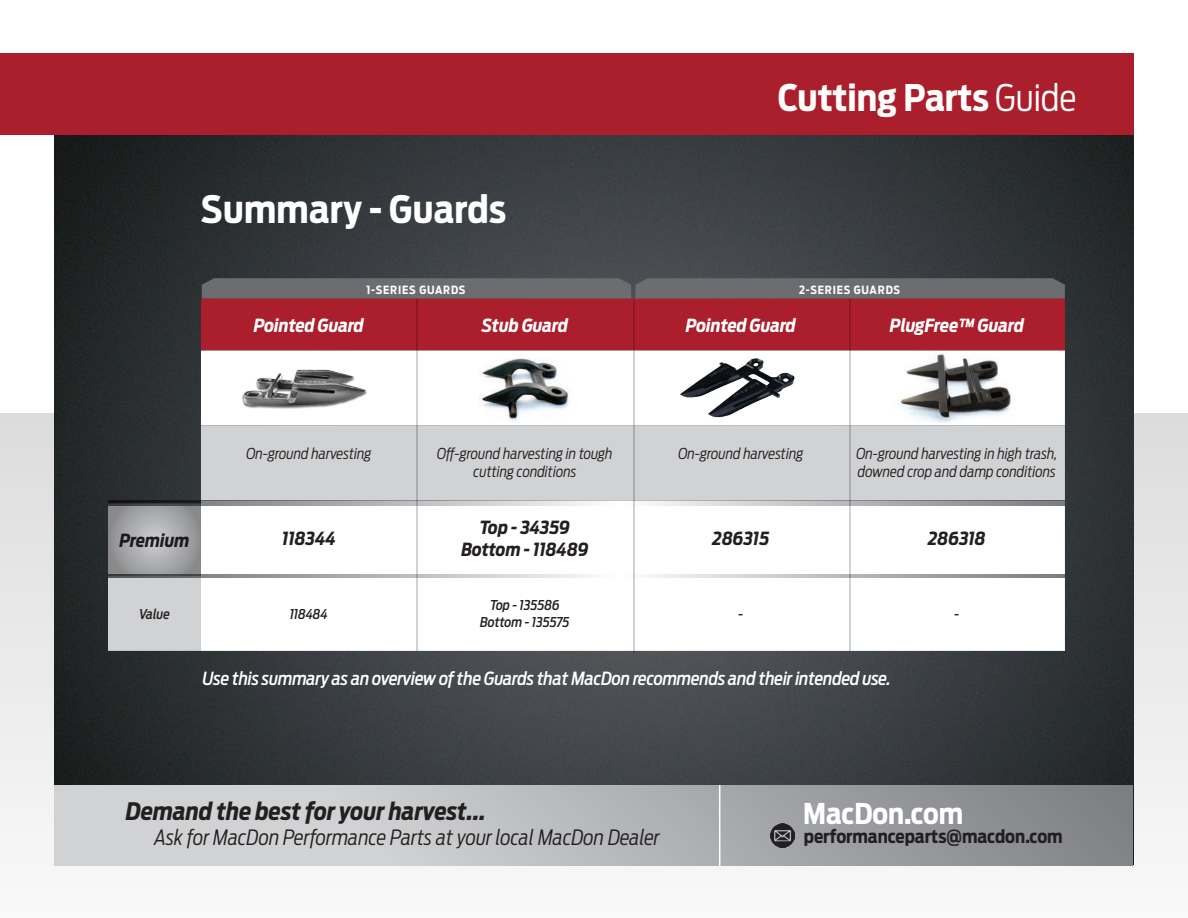
<style>
.page{position:relative;width:1188px;height:918px;background:#fff}
.page>*{position:absolute;margin:0;border:0;box-sizing:border-box;transform-origin:0 0}
.t1{font:700 37.5px "Antenna Cond";letter-spacing:.01em;color:#fff}
.t2{font:700 36.45px "Antenna Cond";color:#fff}
.t3{font:700 28.5px "Antenna Cond";color:#fff}
.t4{font:italic 700 24px "Antenna Cond";color:#231f20}
.t5{font:italic 300 21px "Antenna Cond";color:#231f20}
.t6{font:italic 500 18px "Antenna Cond";letter-spacing:-.01em;color:#fff}
.t7{font:italic 700 18px "Antenna Cond";color:#fff}
.t8{font:italic 700 18px "Antenna Cond";color:#231f20}
.t9{font:700 18px "Antenna Cond";color:#231f20}
.t10{font:italic 300 15px/18px "Antenna Cond";color:#231f20;text-align:center}
.t11{font:italic 500 13.5px "Antenna Cond";letter-spacing:-.005em;color:#231f20}
.t12{font:700 11.25px "Antenna Cond";letter-spacing:.075em;color:#fff}
.s1{font-weight:300}
</style>
<div class="page">
<div style="left:0;top:414px;width:1188px;height:504px;background:linear-gradient(to bottom,#dcdcdd,#f9f9f9)"></div>
<img style="left:54px;top:135px;width:1080px;height:729px">
<svg style="left:54px;top:785px;width:1079px;height:81px;background:#b3b4b7"></svg>
<img style="left:770px;top:823px;width:25px;height:25px">
<hr style="left:719px;top:785px;width:1px;height:81px;background:#fff">
<div style="left:201px;top:298px;width:864px;height:53px;background:#ab1e2c"></div>
<svg style="left:201px;top:351px;width:864px;height:300px"></svg>
<div style="left:201px;top:425px;width:864px;height:75px;background:#d1d2d4"></div>
<div style="left:108px;top:578px;width:93px;height:73px;background:#d1d2d4"></div>
<img style="left:228px;top:337px;width:152px;height:108px">
<hr style="left:416px;top:299px;width:2px;height:352px;background:#d1d2d4">
<hr style="left:633px;top:300px;width:2px;height:353px;background:#d1d2d4">
<hr style="left:849px;top:298px;width:2px;height:353px;background:#d1d2d4">
<svg style="left:108px;top:574px;width:957px;height:4px;background:#b6b7ba"></svg>
<svg style="left:108px;top:501px;width:957px;height:4px;background:#b2b4b6"></svg>
<svg style="left:108px;top:503px;width:93px;height:73px;background:#9b9c9f"></svg>
<img style="left:475px;top:350px;width:99px;height:72px">
<div style="left:0;top:54px;width:1134px;height:81px;background:#ab1e2c"></div>
<svg style="left:202px;top:278px;width:863px;height:21px;background:#6b6a6d"></svg>
<img style="left:643px;top:319px;width:189px;height:126px">
<img style="left:894px;top:343px;width:132px;height:83px">
<p class="t1" style="left:201px;top:186px;width:307px">Summary - Guards</p>
<p class="t2" style="left:778px;top:75px;width:300px">Cutting Parts <span class="s1">Guide</span></p>
<p class="t12" style="left:366px;top:283px;width:101px">1-SERIES GUARDS</p>
<p class="t12" style="left:799px;top:283px;width:103px">2-SERIES GUARDS</p>
<p class="t7" style="left:254px;top:314px;width:112px">Pointed Guard</p>
<p class="t7" style="left:482px;top:314px;width:88px">Stub Guard</p>
<p class="t7" style="left:686px;top:314px;width:112px">Pointed Guard</p>
<p class="t7" style="left:890px;top:314px;width:136px">PlugFree™ Guard</p>
<p class="t8" style="left:120px;top:530px;width:71px">Premium</p>
<p class="t10" style="left:246px;top:445px;width:127px">On-ground harvesting</p>
<p class="t10" style="left:437px;top:445px;width:177px">Off-ground harvesting in tough cutting conditions</p>
<p class="t10" style="left:678px;top:445px;width:127px">On-ground harvesting</p>
<p class="t10" style="left:857px;top:445px;width:202px;text-align:left">On-ground harvesting in high trash, downed crop and damp conditions</p>
<p class="t8" style="left:282px;top:528px;width:55px">118344</p>
<p class="t8" style="left:480px;top:517px;width:92px">Top - 34359</p>
<p class="t8" style="left:461px;top:539px;width:129px">Bottom - 118489</p>
<p class="t8" style="left:713px;top:528px;width:58px">286315</p>
<p class="t8" style="left:928px;top:528px;width:59px">286318</p>
<p class="t11" style="left:139px;top:607px;width:32px">Value</p>
<p class="t11" style="left:290px;top:606px;width:40px">118484</p>
<p class="t11" style="left:490px;top:598px;width:71px">Top - 135586</p>
<p class="t11" style="left:480px;top:614px;width:91px">Bottom - 135575</p>
<p class="t11" style="left:739px;top:606px;width:6px">-</p>
<p class="t11" style="left:955px;top:606px;width:6px">-</p>
<p class="t6" style="left:202px;top:668px;width:690px">Use this summary as an overview of the Guards that MacDon recommends and their intended use.</p>
<p class="t4" style="left:126px;top:797px;width:362px">Demand the best for your harvest...</p>
<p class="t5" style="left:154px;top:826px;width:507px">Ask for MacDon Performance Parts at your local MacDon Dealer</p>
<p class="t3" style="left:803px;top:796px;width:161px">MacDon.com</p>
<p class="t9" style="left:804px;top:826px;width:260px">performanceparts@macdon.com</p>
</div>
